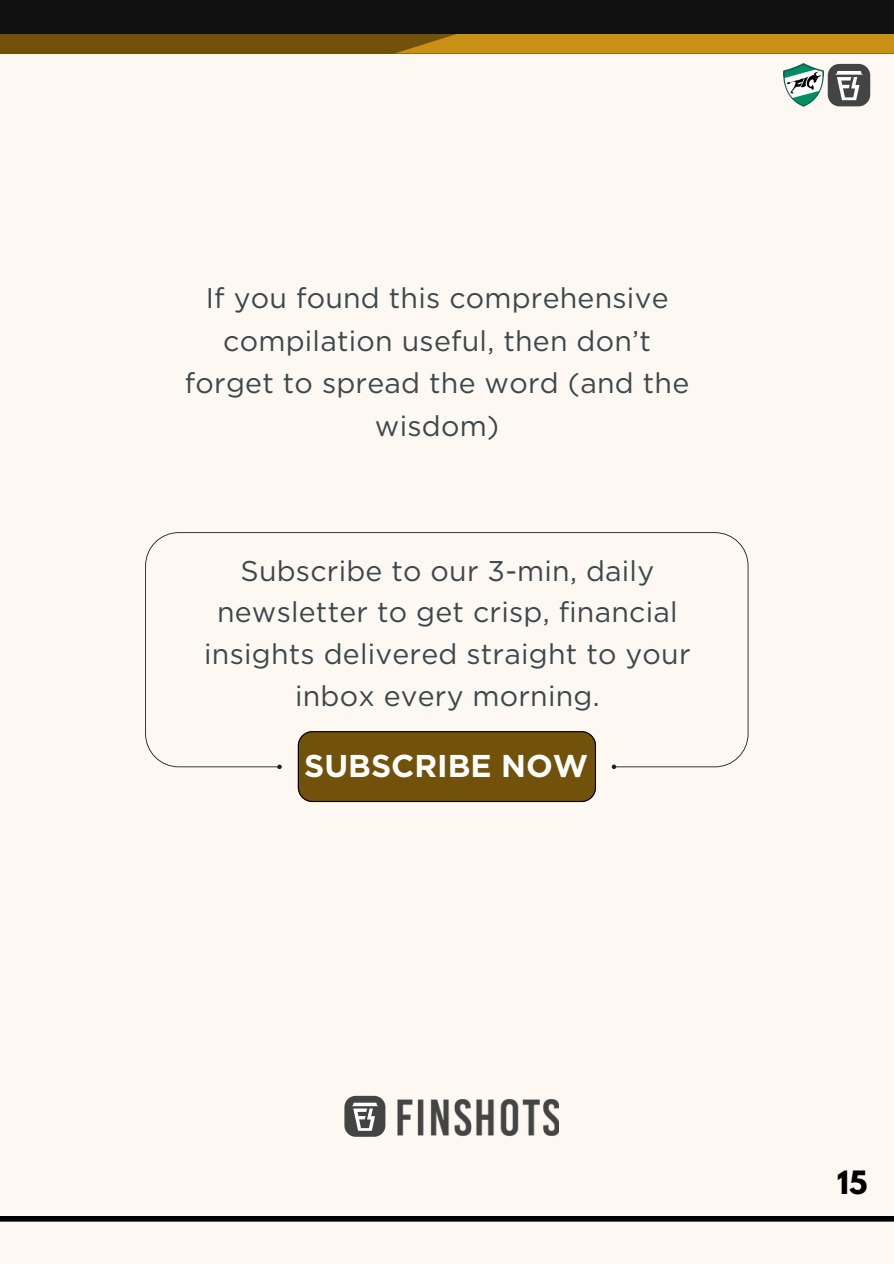
<style>
.page{position:relative;width:894px;height:1264px;background:#fff}
.page>*{position:absolute;margin:0;border:0;box-sizing:border-box;transform-origin:0 0}
.t1{font:700 31.5px "Gotham";color:#fff}
.t2{font:28.5px/41.7px "Gotham";letter-spacing:.01em;color:#3c484e;text-align:center}
.t3{font:700 28.5px "League Spartan";color:#000}
</style>
<div class="page">
<div style="left:0;top:0;width:893px;height:1263px;background:#fdf9f2"></div>
<svg style="left:827px;top:64px;width:43px;height:42px"></svg>
<img style="left:783px;top:64px;width:40px;height:43px">
<div style="left:0;top:1215px;width:893px;height:6px;background:#000"></div>
<svg style="left:145px;top:532px;width:603px;height:235px"></svg>
<svg style="left:277px;top:764px;width:5px;height:5px"></svg>
<svg style="left:611px;top:764px;width:5px;height:5px"></svg>
<div style="left:298px;top:731px;width:298px;height:71px;background:#72520b"></div>
<img style="left:397px;top:1099px;width:161px;height:37px">
<svg style="left:344px;top:1095px;width:41px;height:41px"></svg>
<div style="left:0;top:34px;width:893px;height:19px;background:#72520b"></div>
<div style="left:396px;top:34px;width:497px;height:19px;background:#c89116"></div>
<div style="left:0;top:0;width:893px;height:34px;background:#111"></div>
<h1 class="t2" style="left:185px;top:276px;width:505px;line-height:42.8px">If you found this comprehensive compilation useful, then don’t forget to spread the word (and the wisdom)</h1>
<p class="t2" style="left:204px;top:549px;width:488px">Subscribe to our 3-min, daily newsletter to get crisp, financial insights delivered straight to your inbox every morning.</p>
<p class="t1" style="left:304px;top:747px;width:285px">SUBSCRIBE NOW</p>
<p class="t3" style="left:837px;top:1168px;width:32px">15</p>
</div>
